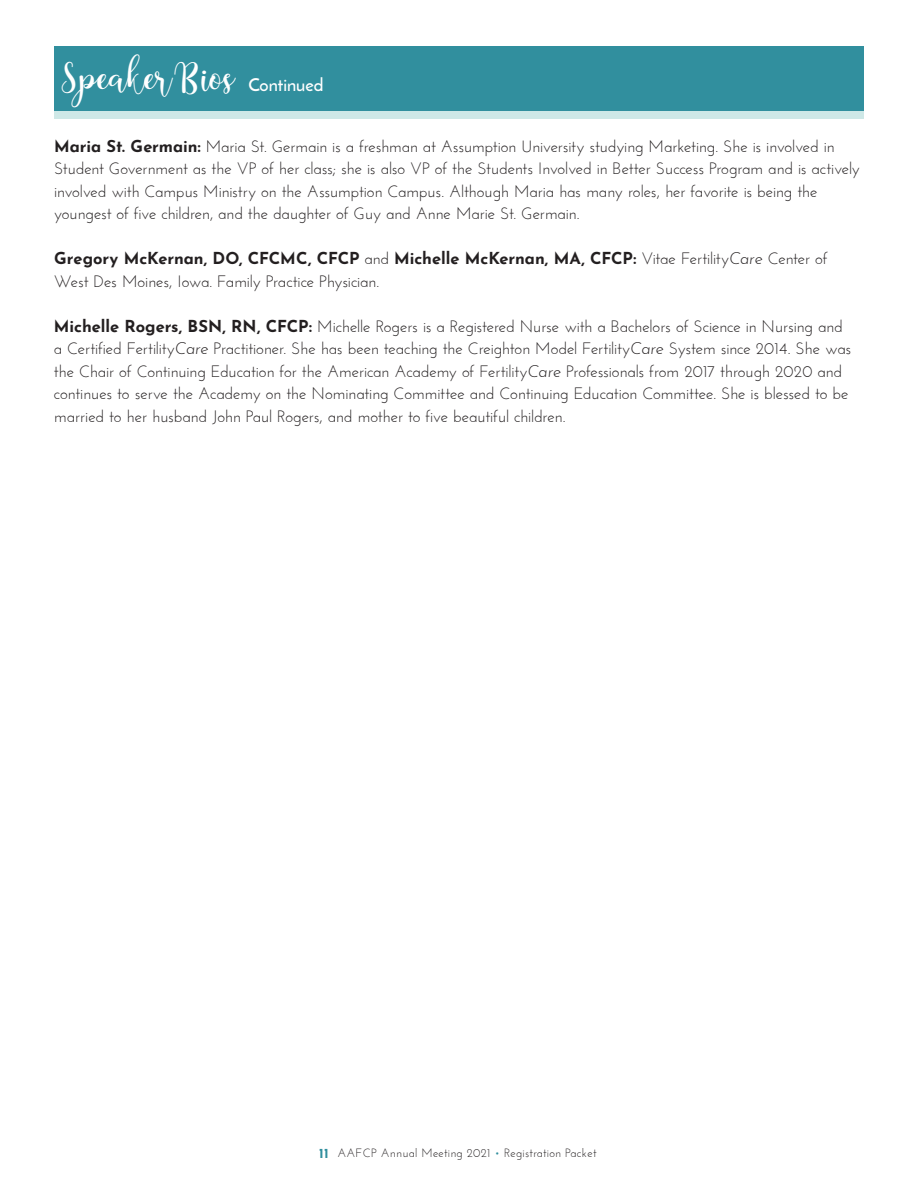
<style>
.page{position:relative;width:918px;height:1188px;background:#fff}
.page>*{position:absolute;margin:0;border:0;box-sizing:border-box;transform-origin:0 0}
.t1{font:34.5px "novia";color:#fff}
.t2{font:600 18px "Josefin Sans";color:#fff}
.Paragraph_Descriptio{font:16.5px/22.5px "Josefin Sans";letter-spacing:-.015em;color:#231f20}
.t3{font:12px "Josefin Sans";letter-spacing:.02em;color:#231f20}
.s1{font-weight:700}
.s2{font-weight:300;font-style:italic}
.s3{font-weight:700;font-size:13.5px;color:#318f9e}
.s4{color:#318f9e}
</style>
<div class="page">
<div style="left:54px;top:46px;width:810px;height:71px;background:#318f9e"></div>
<div style="left:54px;top:111px;width:810px;height:7px;background:#cee8e7"></div>
<p class="t1" style="left:64px;top:58px;width:172px">Speaker Bios</p>
<p class="t2" style="left:248px;top:74px;width:77px">Continued</p>
<p class="Paragraph_Descriptio" style="left:54px;top:135px;width:808px"><span class="s1">Maria St. Germain:</span> Maria St. Germain is a freshman at Assumption University studying Marketing. She is involved in Student Government as the VP of her class; she is also VP of the Students Involved in Better Success Program and is actively involved with Campus Ministry on the Assumption Campus. Although Maria has many roles, her favorite is being the youngest of five children, and the daughter of Guy and Anne Marie St. Germain.</p>
<p class="Paragraph_Descriptio" style="left:54px;top:247px;width:775px"><span class="s1">Gregory McKernan, DO, CFCMC, CFCP</span> and <span class="s1">Michelle McKernan, MA, CFCP:</span> Vitae Fertility<span class="s2">Care</span> Center of<br>West Des Moines, Iowa. Family Practice Physician.</p>
<p class="Paragraph_Descriptio" style="left:54px;top:315px;width:799px"><span class="s1">Michelle Rogers, BSN, RN, CFCP:</span> Michelle Rogers is a Registered Nurse with a Bachelors of Science in Nursing and a Certified Fertility<span class="s2">Care</span> Practitioner. She has been teaching the Creighton Model Fertility<span class="s2">Care</span> System since 2014. She was the Chair of Continuing Education for the American Academy of Fertility<span class="s2">Care</span> Professionals from 2017 through 2020 and continues to serve the Academy on the Nominating Committee and Continuing Education Committee. She is blessed to be married to her husband John Paul Rogers, and mother to five beautiful children.</p>
<p class="t3" style="left:319px;top:1145px;width:279px"><span class="s3">11</span> AAFCP Annual Meeting 2021 <span class="s4">•</span> Registration Packet</p>
</div>
